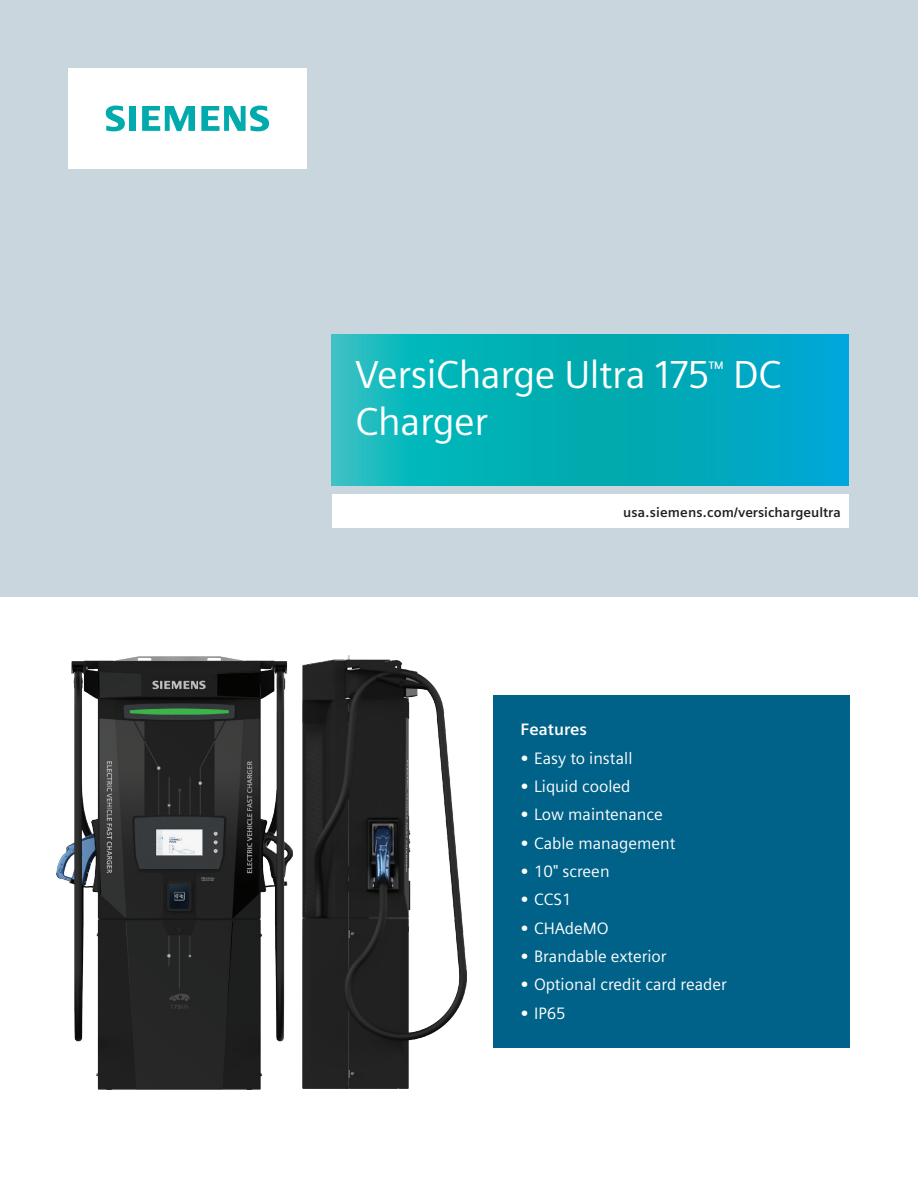
<style>
.page{position:relative;width:918px;height:1188px;background:#fff}
.page>*{position:absolute;margin:0;border:0;box-sizing:border-box;transform-origin:0 0}
._01__Headline__26pt{font:39px/46.8px "Siemens Sans";letter-spacing:-.01em;color:#fff}
.Bullets_-_Cover{font:16.5px "Siemens Sans";color:#fff}
.Bullets_-_Cover-2{font:700 16.5px "Siemens Sans";color:#fff}
._03__URL__9pt{font:700 13.5px "Siemens Sans";color:#231f20}
.s1{font-weight:700}
</style>
<div class="page">
<div style="left:0;top:0;width:918px;height:597px;background:#c9d6de"></div>
<div style="left:68px;top:68px;width:238px;height:101px;background:#fff"></div>
<svg style="left:106px;top:106px;width:30px;height:25px"></svg>
<svg style="left:142px;top:106px;width:53px;height:25px"></svg>
<svg style="left:201px;top:106px;width:68px;height:25px"></svg>
<div style="left:332px;top:495px;width:516px;height:33px;background:#fff"></div>
<svg style="left:332px;top:334px;width:516px;height:152px"></svg>
<img style="left:57px;top:656px;width:236px;height:433px">
<img style="left:302px;top:656px;width:165px;height:432px">
<div style="left:494px;top:696px;width:356px;height:352px;background:#006288"></div>
<p class="_01__Headline__26pt" style="left:356px;top:352px;width:427px">VersiCharge Ultra 175<sup>™</sup> DC<br>Charger</p>
<p class="_03__URL__9pt" style="left:623px;top:504px;width:219px">usa.siemens.com/versichargeultra</p>
<p class="Bullets_-_Cover-2" style="left:521px;top:720px;width:68px">Features</p>
<p class="Bullets_-_Cover" style="left:521px;top:749px;width:113px"><span class="s1">•</span> Easy to install</p>
<p class="Bullets_-_Cover" style="left:521px;top:777px;width:111px"><span class="s1">•</span> Liquid cooled</p>
<p class="Bullets_-_Cover" style="left:521px;top:805px;width:144px"><span class="s1">•</span> Low maintenance</p>
<p class="Bullets_-_Cover" style="left:521px;top:834px;width:156px"><span class="s1">•</span> Cable management</p>
<p class="Bullets_-_Cover" style="left:521px;top:862px;width:91px"><span class="s1">•</span> 10" screen</p>
<p class="Bullets_-_Cover" style="left:521px;top:890px;width:52px"><span class="s1">•</span> CCS1</p>
<p class="Bullets_-_Cover" style="left:521px;top:919px;width:90px"><span class="s1">•</span> CHAdeMO</p>
<p class="Bullets_-_Cover" style="left:521px;top:947px;width:148px"><span class="s1">•</span> Brandable exterior</p>
<p class="Bullets_-_Cover" style="left:521px;top:975px;width:208px"><span class="s1">•</span> Optional credit card reader</p>
<p class="Bullets_-_Cover" style="left:521px;top:1004px;width:47px"><span class="s1">•</span> IP65</p>
</div>
